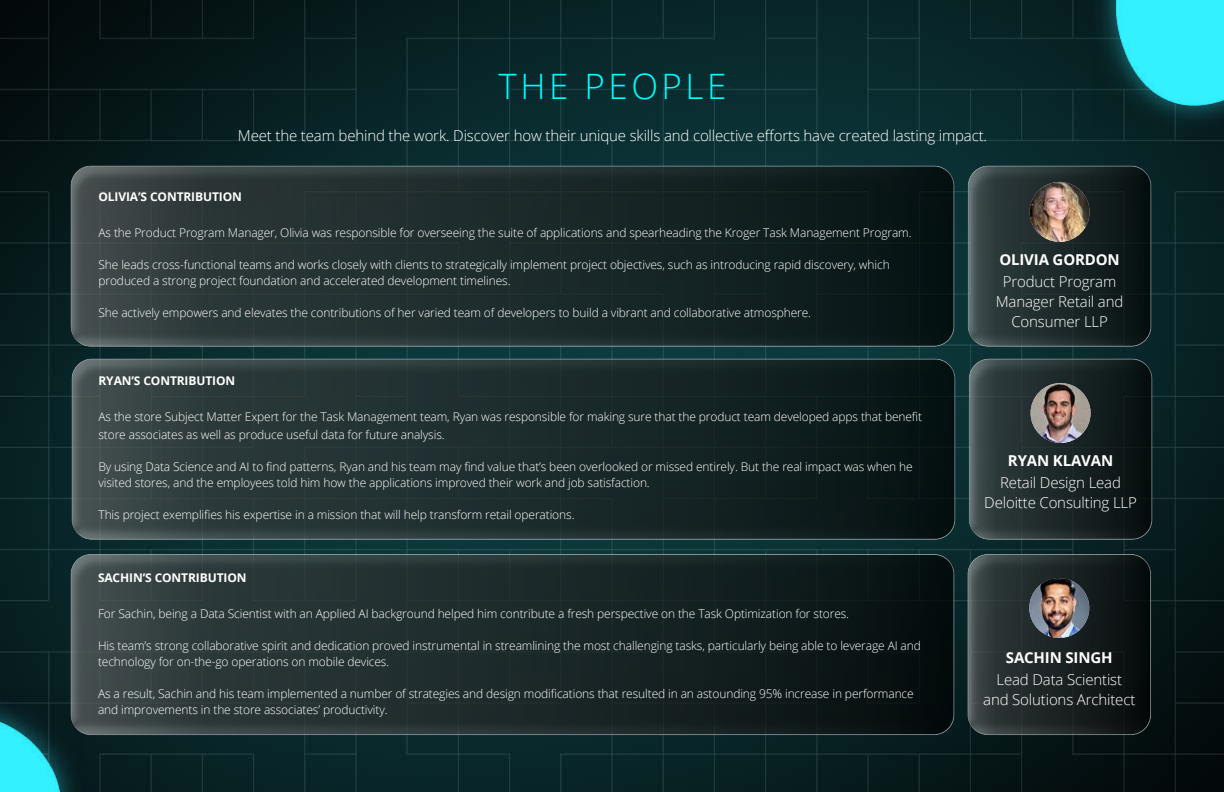
<style>
.page{position:relative;width:1224px;height:792px;background:#fff}
.page>*{position:absolute;margin:0;border:0;box-sizing:border-box;transform-origin:0 0}
.t1{font:300 35px "Open Sans";letter-spacing:.1em;color:#0ff}
.t2{font:300 15px/20px "Open Sans";letter-spacing:-.01em;color:#fff;text-align:center}
.t3{font:700 15px "Open Sans";letter-spacing:-.01em;color:#fff}
.t4{font:300 12px/16px "Open Sans";letter-spacing:-.01em;color:#fff}
.t5{font:700 12px "Open Sans";letter-spacing:-.01em;color:#fff}
</style>
<div class="page">
<img style="left:0;top:0;width:1224px;height:792px">
<img style="left:1091px;top:0;width:133px;height:130px">
<img style="left:0;top:690px;width:85px;height:102px">
<div style="left:62px;top:158px;width:901px;height:189px;background:#000;opacity:.35"></div>
<div style="left:959px;top:158px;width:201px;height:189px;background:#000;opacity:.35"></div>
<div style="left:63px;top:352px;width:901px;height:188px;background:#000;opacity:.35"></div>
<div style="left:960px;top:352px;width:201px;height:188px;background:#000;opacity:.35"></div>
<div style="left:62px;top:547px;width:901px;height:188px;background:#000;opacity:.35"></div>
<div style="left:959px;top:547px;width:201px;height:189px;background:#000;opacity:.35"></div>
<img style="left:1030px;top:182px;width:60px;height:60px;border-radius:30px">
<img style="left:1031px;top:383px;width:60px;height:60px;border-radius:30px">
<img style="left:1029px;top:578px;width:60px;height:60px;border-radius:30px">
<h1 class="t1" style="left:499px;top:62px;width:229px">THE PEOPLE</h1>
<p class="t2" style="left:238px;top:125px;width:751px">Meet the team behind the work. Discover how their unique skills and collective efforts have created lasting impact.</p>
<p class="t5" style="left:99px;top:189px;width:145px">OLIVIA’S CONTRIBUTION</p>
<p class="t4" style="left:99px;top:225px;width:815px">As the Product Program Manager, Olivia was responsible for overseeing the suite of applications and spearheading the Kroger Task Management Program.</p>
<p class="t4" style="left:99px;top:257px;width:793px">She leads cross-functional teams and works closely with clients to strategically implement project objectives, such as introducing rapid discovery, which produced a strong project foundation and accelerated development timelines.</p>
<p class="t4" style="left:99px;top:305px;width:714px">She actively empowers and elevates the contributions of her varied team of developers to build a vibrant and collaborative atmosphere.</p>
<p class="t3" style="left:999px;top:249px;width:122px">OLIVIA GORDON</p>
<p class="t2" style="left:996px;top:272px;width:129px">Product Program<br>Manager Retail and<br>Consumer LLP</p>
<p class="t5" style="left:99px;top:372px;width:138px">RYAN’S CONTRIBUTION</p>
<p class="t4" style="left:99px;top:407px;width:825px;line-height:18px">As the store Subject Matter Expert for the Task Management team, Ryan was responsible for making sure that the product team developed apps that benefit store associates as well as produce useful data for future analysis.</p>
<p class="t4" style="left:99px;top:458px;width:816px">By using Data Science and AI to find patterns, Ryan and his team may find value that’s been overlooked or missed entirely. But the real impact was when he visited stores, and the employees told him how the applications improved their work and job satisfaction.</p>
<p class="t4" style="left:99px;top:506px;width:478px">This project exemplifies his expertise in a mission that will help transform retail operations.</p>
<p class="t5" style="left:98px;top:569px;width:150px">SACHIN’S CONTRIBUTION</p>
<p class="t4" style="left:98px;top:606px;width:753px">For Sachin, being a Data Scientist with an Applied AI background helped him contribute a fresh perspective on the Task Optimization for stores.</p>
<p class="t4" style="left:98px;top:638px;width:824px">His team’s strong collaborative spirit and dedication proved instrumental in streamlining the most challenging tasks, particularly being able to leverage AI and technology for on-the-go operations on mobile devices.</p>
<p class="t4" style="left:98px;top:686px;width:817px">As a result, Sachin and his team implemented a number of strategies and design modifications that resulted in an astounding 95% increase in performance and improvements in the store associates’ productivity.</p>
<p class="t3" style="left:1008px;top:450px;width:107px">RYAN KLAVAN</p>
<p class="t2" style="left:984px;top:473px;width:154px">Retail Design Lead<br>Deloitte Consulting LLP</p>
<p class="t3" style="left:1006px;top:647px;width:108px">SACHIN SINGH</p>
<p class="t2" style="left:983px;top:669px;width:154px">Lead Data Scientist and Solutions Architect</p>
</div>
